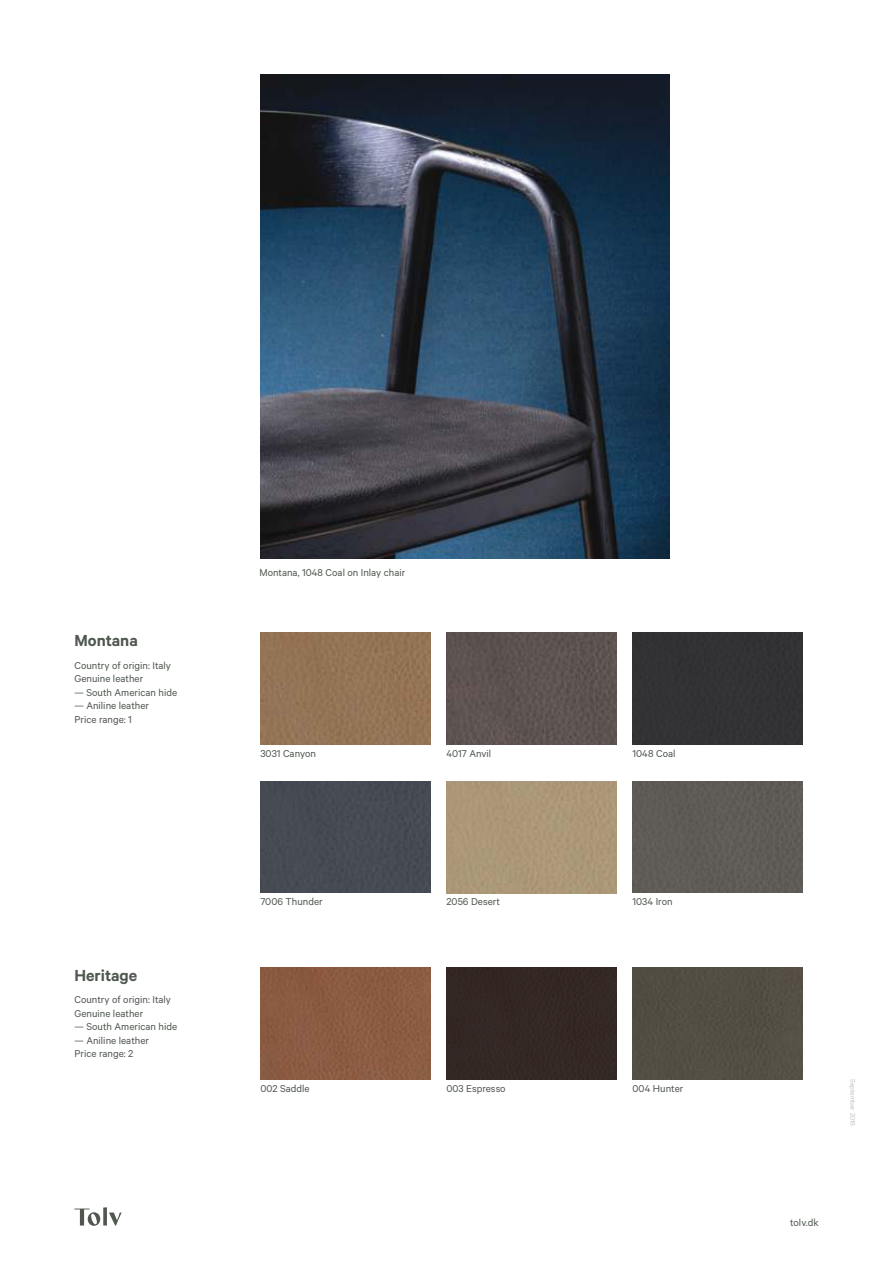
<style>
.page{position:relative;width:893px;height:1263px;background:#fff}
.page>*{position:absolute;margin:0;border:0;box-sizing:border-box;transform-origin:0 0}
.t1{font:600 18px "Calibre";color:#4f574f}
.t2{font:11.25px/13.5px "Calibre";color:#4f574f}
.t3{font:7.5px "Calibre";color:#c4c2c0}
</style>
<div class="page">
<svg style="left:74px;top:1207px;width:48px;height:19px"></svg>
<div style="left:260px;top:781px;width:171px;height:112px;background:#464a53"></div>
<div style="left:632px;top:632px;width:171px;height:112px;background:#323234"></div>
<div style="left:260px;top:632px;width:171px;height:112px;background:#937455"></div>
<div style="left:632px;top:781px;width:171px;height:112px;background:#5f5c57"></div>
<div style="left:446px;top:632px;width:171px;height:112px;background:#5d5351"></div>
<div style="left:260px;top:967px;width:171px;height:112px;background:#8b5c42"></div>
<div style="left:446px;top:967px;width:171px;height:112px;background:#332824"></div>
<img style="left:260px;top:74px;width:410px;height:485px">
<div style="left:632px;top:967px;width:171px;height:112px;background:#524e43"></div>
<h1 class="t1" style="left:74px;top:634px;width:65px">Montana</h1>
<p class="t2" style="left:74px;top:659px;width:98px">Country of origin: Italy<br>Genuine leather</p>
<p class="t2" style="left:74px;top:686px;width:104px">— South American hide</p>
<p class="t2" style="left:74px;top:699px;width:76px">— Aniline leather<br>Price range: 1</p>
<h1 class="t1" style="left:74px;top:969px;width:64px">Heritage</h1>
<p class="t2" style="left:74px;top:994px;width:98px">Country of origin: Italy<br>Genuine leather</p>
<p class="t2" style="left:74px;top:1021px;width:104px">— South American hide</p>
<p class="t2" style="left:74px;top:1034px;width:76px">— Aniline leather<br>Price range: 2</p>
<p class="t2" style="left:259px;top:566px;width:147px">Montana, 1048 Coal on Inlay chair</p>
<p class="t2" style="left:260px;top:747px;width:57px">3031 Canyon</p>
<p class="t2" style="left:260px;top:896px;width:64px">7006 Thunder</p>
<p class="t2" style="left:446px;top:747px;width:46px">4017 Anvil</p>
<p class="t2" style="left:446px;top:896px;width:55px">2056 Desert</p>
<p class="t2" style="left:260px;top:1082px;width:51px">002 Saddle</p>
<p class="t2" style="left:446px;top:1082px;width:61px">003 Espresso</p>
<p class="t2" style="left:632px;top:747px;width:44px">1048 Coal</p>
<p class="t2" style="left:632px;top:896px;width:42px">1034 Iron</p>
<p class="t2" style="left:632px;top:1082px;width:52px">004 Hunter</p>
<p class="t3" style="left:855px;top:1079px;width:49px;rotate:90deg">September 2019</p>
<p class="t2" style="left:790px;top:1216px;width:30px">tolv.dk</p>
</div>
